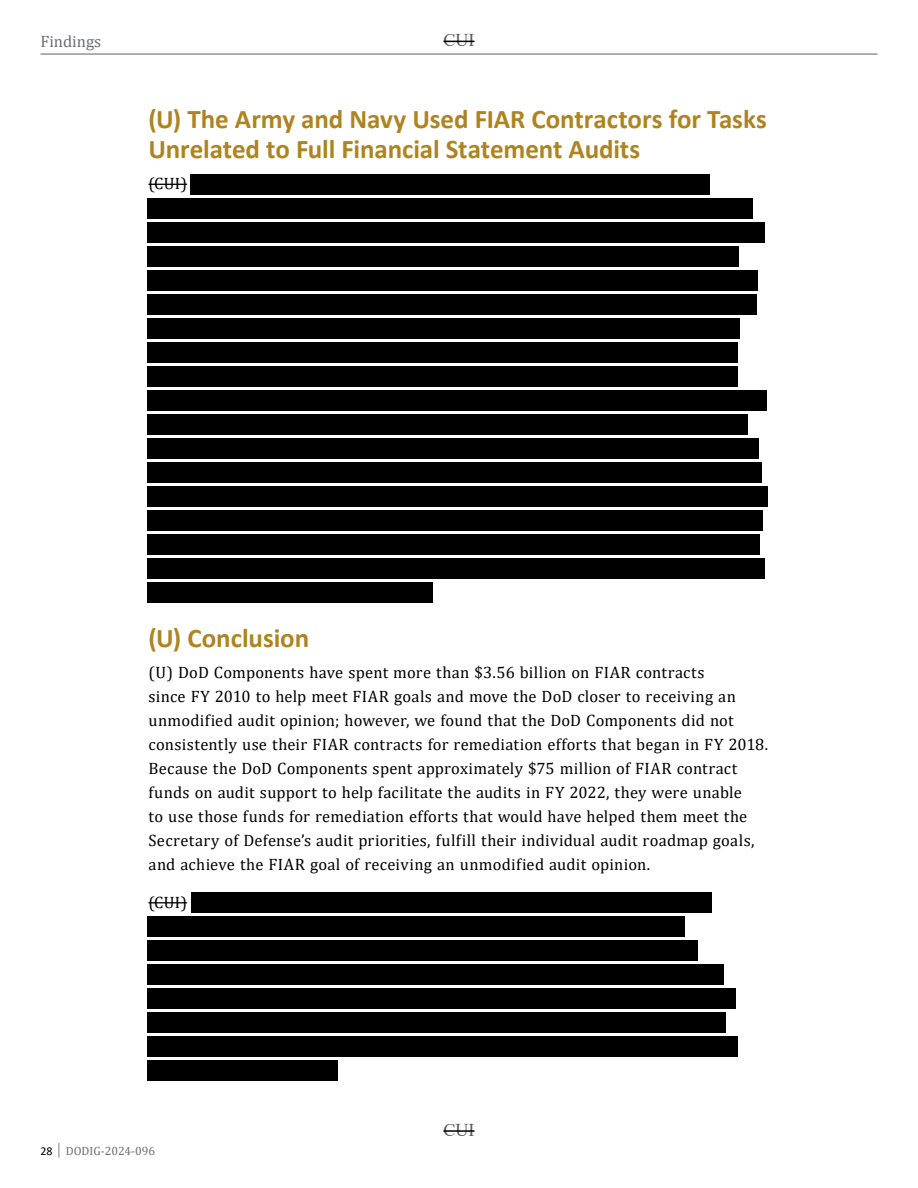
<style>
.page{position:relative;width:918px;height:1188px;background:#fff}
.page>*{position:absolute;margin:0;border:0;box-sizing:border-box;transform-origin:0 0}
.t1{font:700 27px/30px "Calibri";letter-spacing:-.005em;color:#ad8421}
.t2{font:18px "Times New Roman";color:#58595b}
.t3{font:16.5px/24px "Cambria";letter-spacing:.015em;color:#000}
.t4{font:16.5px "Cambria";color:#6d6e71}
.t5{font:12px "Cambria";color:#6d6e71}
.s1{font-family:"Calibri";color:#000}
</style>
<div class="page">
<hr style="left:40px;top:53px;width:838px;height:2px;background:#939598">
<hr style="left:444px;top:41px;width:30px;height:1px;background:#000">
<hr style="left:148px;top:184px;width:39px;height:1px;background:#000">
<hr style="left:148px;top:902px;width:39px;height:1px;background:#000">
<hr style="left:444px;top:1130px;width:30px;height:2px;background:#000">
<div style="left:191px;top:174px;width:519px;height:21px;background:#000"></div>
<div style="left:147px;top:198px;width:606px;height:21px;background:#000"></div>
<div style="left:147px;top:222px;width:617px;height:21px;background:#000"></div>
<div style="left:147px;top:246px;width:591px;height:21px;background:#000"></div>
<div style="left:147px;top:270px;width:611px;height:21px;background:#000"></div>
<div style="left:147px;top:294px;width:610px;height:21px;background:#000"></div>
<div style="left:147px;top:318px;width:593px;height:21px;background:#000"></div>
<div style="left:147px;top:342px;width:590px;height:21px;background:#000"></div>
<div style="left:147px;top:366px;width:590px;height:21px;background:#000"></div>
<div style="left:147px;top:390px;width:620px;height:21px;background:#000"></div>
<div style="left:147px;top:414px;width:601px;height:21px;background:#000"></div>
<div style="left:147px;top:438px;width:612px;height:21px;background:#000"></div>
<div style="left:147px;top:462px;width:615px;height:21px;background:#000"></div>
<div style="left:147px;top:486px;width:621px;height:21px;background:#000"></div>
<div style="left:147px;top:510px;width:615px;height:21px;background:#000"></div>
<div style="left:147px;top:534px;width:613px;height:21px;background:#000"></div>
<div style="left:147px;top:558px;width:617px;height:21px;background:#000"></div>
<div style="left:147px;top:582px;width:286px;height:21px;background:#000"></div>
<div style="left:191px;top:893px;width:521px;height:20px;background:#000"></div>
<div style="left:147px;top:917px;width:537px;height:20px;background:#000"></div>
<div style="left:147px;top:941px;width:551px;height:20px;background:#000"></div>
<div style="left:147px;top:965px;width:577px;height:20px;background:#000"></div>
<div style="left:147px;top:989px;width:588px;height:20px;background:#000"></div>
<div style="left:147px;top:1013px;width:578px;height:20px;background:#000"></div>
<div style="left:147px;top:1037px;width:591px;height:20px;background:#000"></div>
<div style="left:147px;top:1061px;width:190px;height:20px;background:#000"></div>
<p class="t4" style="left:40px;top:31px;width:62px">Findings</p>
<p class="t2" style="left:444px;top:28px;width:32px">CUI</p>
<h1 class="t1" style="left:148px;top:104px;width:620px">(U) The Army and Navy Used FIAR Contractors for Tasks<br>Unrelated to Full Financial Statement Audits</h1>
<p class="t3" style="left:148px;top:171px;width:40px">(CUI)</p>
<h1 class="t1" style="left:148px;top:623px;width:162px">(U) Conclusion</h1>
<p class="t3" style="left:148px;top:660px;width:621px">(U) DoD Components have spent more than $3.56 billion on FIAR contracts<br>since FY 2010 to help meet FIAR goals and move the DoD closer to receiving an unmodified audit opinion; however, we found that the DoD Components did not consistently use their FIAR contracts for remediation efforts that began in FY 2018.<br>Because the DoD Components spent approximately $75 million of FIAR contract funds on audit support to help facilitate the audits in FY 2022, they were unable<br>to use those funds for remediation efforts that would have helped them meet the Secretary of Defense’s audit priorities, fulfill their individual audit roadmap goals, and achieve the FIAR goal of receiving an unmodified audit opinion.</p>
<p class="t3" style="left:148px;top:890px;width:40px">(CUI)</p>
<p class="t2" style="left:444px;top:1117px;width:32px">CUI</p>
<p class="t5" style="left:40px;top:1143px;width:116px"><span class="s1">28</span> │ DODIG-2024-096</p>
</div>
